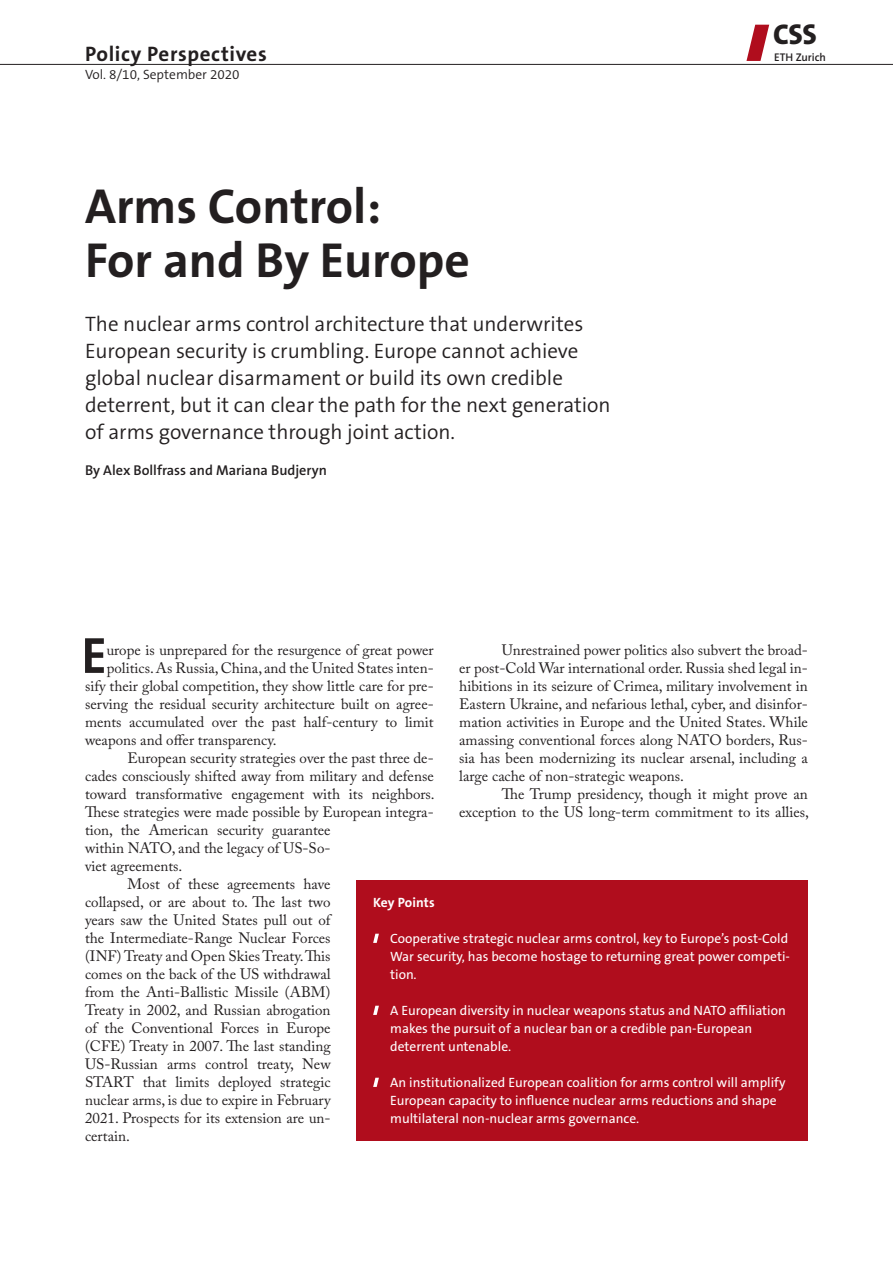
<style>
.page{position:relative;width:893px;height:1263px;background:#fff}
.page>*{position:absolute;margin:0;border:0;box-sizing:border-box;transform-origin:0 0}
.Lauftext1_Initial{font:700 51.3px "The Sans B W7";color:#231f20}
.Titel{font:700 49.5px/54px "The Sans B W7";color:#231f20}
.t1{font:800 28.8px "The Sans";color:#231f20}
.Lead{font:300 21px/27px "The Sans B W4";color:#231f20}
.Lauftext2_1_Abs{font:700 21px "The Sans B W7";letter-spacing:.03em;color:#231f20}
.Lauftext3_Einzug{font:15px/18px "Adobe Caslon Pro";color:#231f20;text-align:justify}
.Lauftext1_Initial-2{font:15px "Adobe Caslon Pro";color:#231f20}
.Autor{font:600 14.25px "The Sans B W6";color:#231f20}
.Key_Points{font:13.5px/18px "The Sans B W5 Plain";color:#fff}
.t2{font:300 13.5px "The Sans B W4";color:#231f20}
.t3{font:700 13.5px "The Sans B W7";letter-spacing:.005em;color:#fff}
.t4{font:600 11.1px "The Sans";color:#231f20}
</style>
<div class="page">
<svg style="left:746px;top:25px;width:23px;height:36px"></svg>
<hr style="left:0;top:64px;width:893px;height:1px;background:#231f20">
<div style="left:356px;top:880px;width:452px;height:261px;background:#b00d1d"></div>
<svg style="left:373px;top:934px;width:6px;height:9px"></svg>
<svg style="left:373px;top:1006px;width:6px;height:9px"></svg>
<svg style="left:373px;top:1078px;width:6px;height:9px"></svg>
<p class="Lauftext2_1_Abs" style="left:85px;top:40px;width:183px">Policy Perspectives</p>
<p class="t2" style="left:85px;top:66px;width:156px">Vol. 8/10, September 2020</p>
<p class="Titel" style="left:85px;top:179px;width:386px">Arms Control:<br>For and By Europe</p>
<p class="Lead" style="left:85px;top:310px;width:527px">The nuclear arms control architecture that underwrites European security is crumbling. Europe cannot achieve global nuclear disarmament or build its own credible deterrent, but it can clear the path for the next generation of arms governance through joint action.</p>
<p class="Autor" style="left:85px;top:461px;width:243px">By Alex Bollfrass and Mariana Budjeryn</p>
<p class="t1" style="left:773px;top:10px;width:45px">CSS</p>
<p class="t4" style="left:774px;top:48px;width:53px">ETH Zurich</p>
<p class="Lauftext1_Initial" style="left:81px;top:623px;width:27px">E</p>
<p class="Lauftext1_Initial-2" style="left:107px;top:641px;width:328px">urope is unprepared for the resurgence of great power</p>
<p class="Lauftext3_Einzug" style="left:459px;top:641px;width:350px;text-indent:43px">Unrestrained power politics also subvert the broad&shy;er post-Cold War international order. Russia shed legal in&shy;hibitions in its seizure of Crimea, military involvement in Eastern Ukraine, and nefarious lethal, cyber, and disinfor&shy;mation activities in Europe and the United States. While amassing conventional forces along NATO borders, Rus&shy;sia has been modernizing its nuclear arsenal, including a large cache of non-strategic weapons.</p>
<p class="Lauftext3_Einzug" style="left:459px;top:785px;width:351px;text-align:right">The Trump presidency, though it might prove an exception to the US long-term commitment to its allies,</p>
<p class="Lauftext1_Initial-2" style="left:107px;top:659px;width:328px">politics. As Russia, China, and the United States inten-</p>
<p class="Lauftext1_Initial-2" style="left:85px;top:677px;width:350px">sify their global competition, they show little care for pre-</p>
<p class="Lauftext1_Initial-2" style="left:85px;top:695px;width:350px">serving the residual security architecture built on agree-</p>
<p class="Lauftext1_Initial-2" style="left:85px;top:713px;width:350px">ments accumulated over the past half-century to limit</p>
<p class="Lauftext1_Initial-2" style="left:85px;top:731px;width:193px">weapons and offer transparency.</p>
<p class="Lauftext3_Einzug" style="left:85px;top:749px;width:351px;text-align:left;text-indent:43px">European security strategies over the past three de&shy;cades consciously shifted away from military and defense toward transformative engagement with its neighbors.<br>These strategies were made possible by European integra&shy;tion, the American security guarantee<br>within NATO, and the legacy of US-So-<br>viet agreements.</p>
<p class="Lauftext3_Einzug" style="left:85px;top:875px;width:247px;text-indent:43px">Most of these agreements have collapsed, or are about to. The last two years saw the United States pull out of the Intermediate-Range Nuclear Forces (INF) Treaty and Open Skies Treaty. This comes on the back of the US withdrawal from the Anti-Ballistic Missile (ABM)<br>Treaty in 2002, and Russian abrogation of the Conventional Forces in Europe (CFE) Treaty in 2007. The last standing US-Russian arms control treaty, New START that limits deployed strategic nuclear arms, is due to expire in February 2021. Prospects for its extension are un&shy;certain.</p>
<p class="t3" style="left:373px;top:894px;width:63px">Key Points</p>
<p class="Key_Points" style="left:390px;top:929px;width:401px">Cooperative strategic nuclear arms control, key to Europe’s post-Cold<br>War security, has become hostage to returning great power competi&shy;tion.</p>
<p class="Key_Points" style="left:390px;top:1001px;width:397px">A European diversity in nuclear weapons status and NATO affiliation makes the pursuit of a nuclear ban or a credible pan-European deterrent untenable.</p>
<p class="Key_Points" style="left:390px;top:1073px;width:397px">An institutionalized European coalition for arms control will amplify<br>European capacity to influence nuclear arms reductions and shape multilateral non-nuclear arms governance.</p>
</div>
